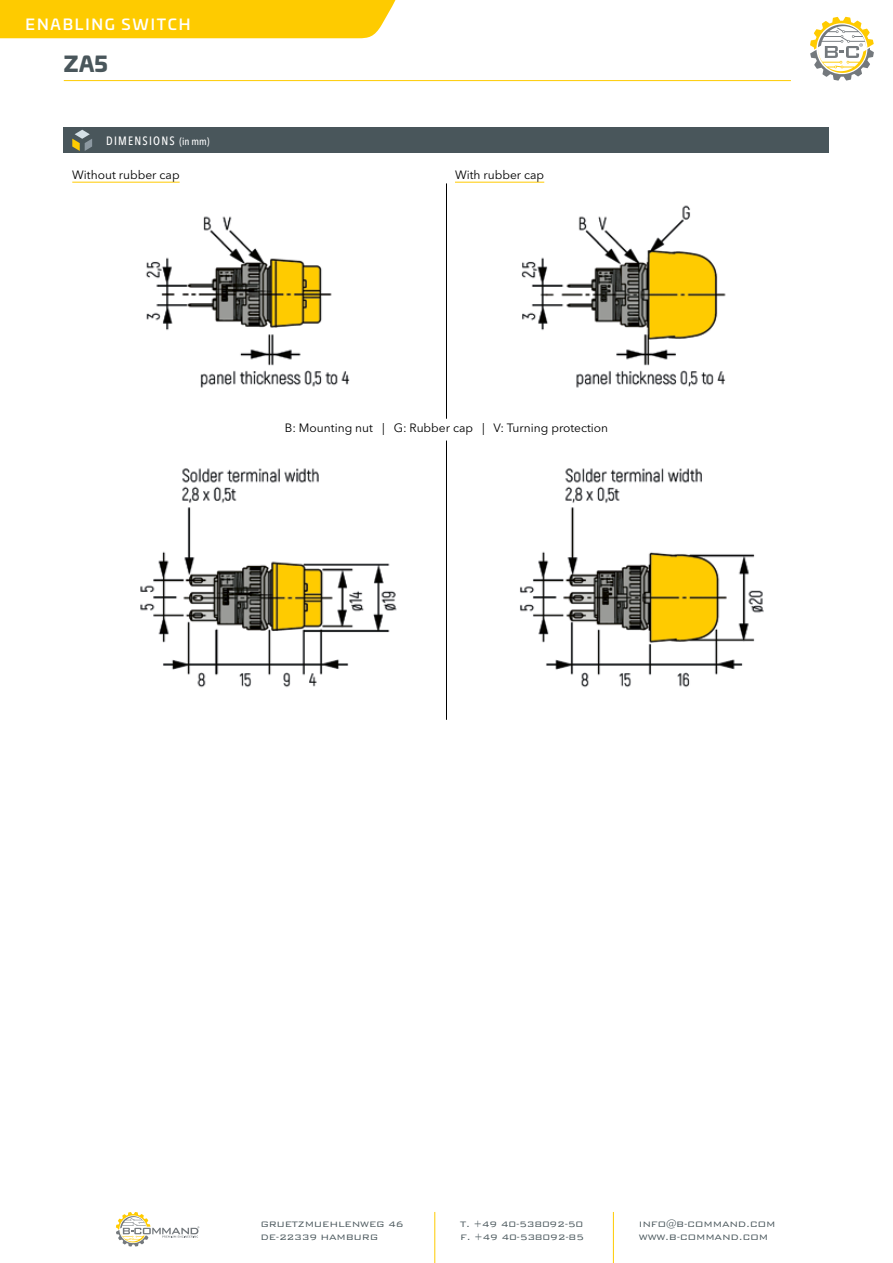
<style>
.page{position:relative;width:893px;height:1263px;background:#fff}
.page>*{position:absolute;margin:0;border:0;box-sizing:border-box;transform-origin:0 0}
.t1{font:900 21px "Univia Pro";color:#49565b}
.t2{font:500 15px "Univia Pro";letter-spacing:.12em;color:#fff}
.t3{font:12px "Avenir Next LT Pro";color:#000}
.t4{font:500 condensed 12px "Avenir Next LT Pro";letter-spacing:.1em;color:#fff}
.t5{font:300 10.5px/12.6px "Bank Gothic BT";letter-spacing:-.025em;color:#49565b}
.s1{font-size:10.5px}
</style>
<div class="page">
<hr style="left:434px;top:1212px;width:1px;height:34px;background:#fecb00">
<hr style="left:613px;top:1212px;width:1px;height:34px;background:#fecb00">
<svg style="left:434px;top:1246px;width:1px;height:17px"></svg>
<svg style="left:613px;top:1246px;width:1px;height:17px"></svg>
<svg style="left:116px;top:1212px;width:83px;height:34px"></svg>
<hr style="left:64px;top:80px;width:727px;height:1px;background:#fecb00">
<div style="left:0;top:0;width:395px;height:38px;background:#fecb00"></div>
<svg style="left:810px;top:17px;width:64px;height:64px"></svg>
<div style="left:64px;top:128px;width:765px;height:25px;background:#49565b"></div>
<hr style="left:446px;top:183px;width:1px;height:236px;background:#000">
<hr style="left:446px;top:441px;width:1px;height:279px;background:#000">
<hr style="left:72px;top:182px;width:108px;height:1px;background:#ffcb00">
<hr style="left:455px;top:182px;width:89px;height:1px;background:#ffcb00">
<img style="left:145px;top:216px;width:205px;height:172px">
<img style="left:521px;top:205px;width:205px;height:183px">
<img style="left:140px;top:468px;width:257px;height:220px">
<img style="left:520px;top:468px;width:244px;height:220px">
<svg style="left:72px;top:130px;width:20px;height:21px"></svg>
<h2 class="t2" style="left:26px;top:13px;width:166px">ENABLING SWITCH</h2>
<h1 class="t1" style="left:64px;top:47px;width:46px">ZA5</h1>
<p class="t4" style="left:106px;top:133px;width:105px">DIMENSIONS <span class="s1">(IN MM)</span></p>
<p class="t3" style="left:72px;top:168px;width:109px">Without rubber cap</p>
<p class="t3" style="left:455px;top:168px;width:91px">With rubber cap</p>
<p class="t3" style="left:285px;top:421px;width:325px">B: Mounting nut | G: Rubber cap | V: Turning protection</p>
<p class="t5" style="left:260px;top:1218px;width:145px">gruetzmuehlenweg 46<br>DE-22339 hamburg</p>
<p class="t5" style="left:460px;top:1218px;width:125px">T. +49 40-538092-50<br>F. +49 40-538092-85</p>
<p class="t5" style="left:639px;top:1218px;width:138px">info@B-command.com www.b-command.com</p>
</div>
